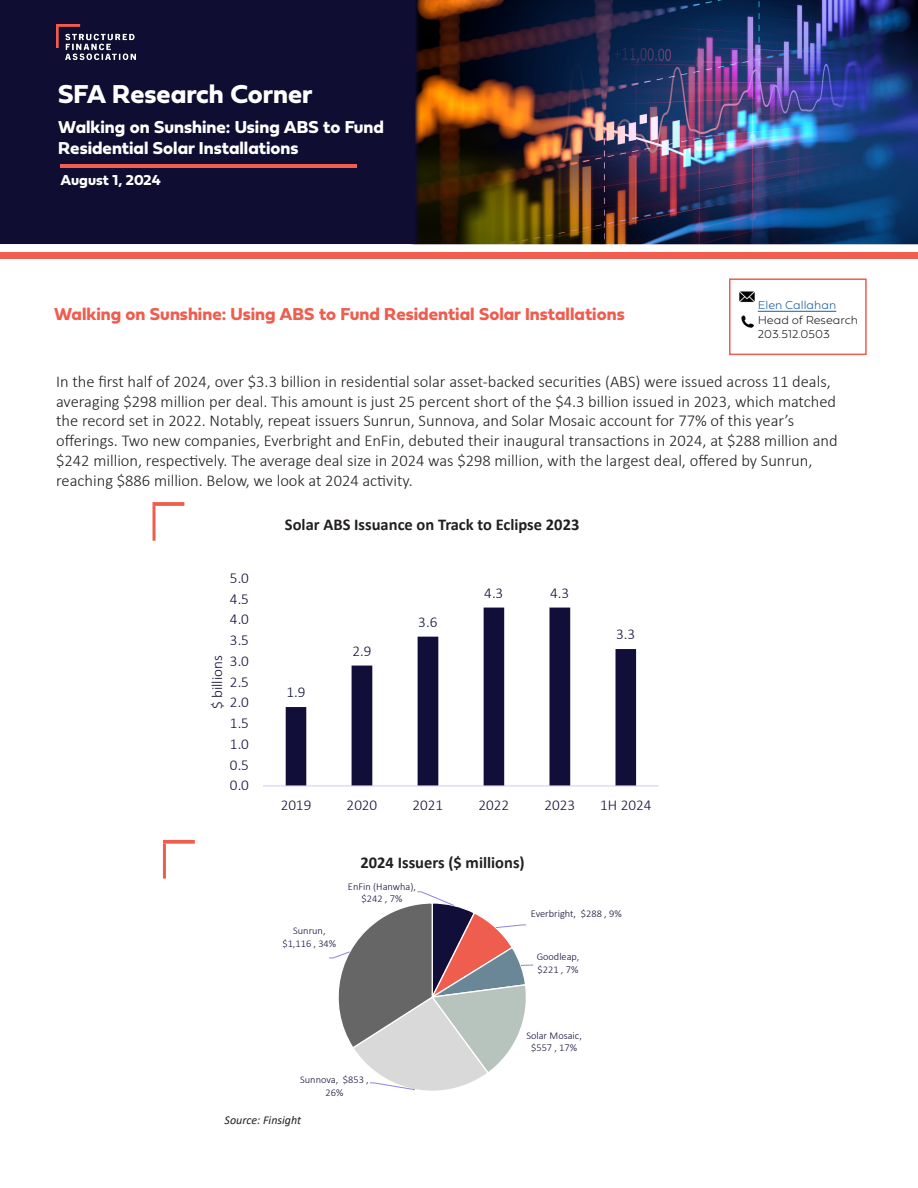
<style>
.page{position:relative;width:918px;height:1188px;background:#fff}
.page>*{position:absolute;margin:0;border:0;box-sizing:border-box;transform-origin:0 0}
.t1{font:27px "Fieldwork Geo Bold";color:#fff}
.t2{font:18px/21.6px "Fieldwork Geo Bold";color:#fff}
.t3{font:18px "Fieldwork Geo Bold";color:#ef5d4e}
.t4{font:300 16.5px/19.8px "Calibri";color:#231f20}
.t5{font:700 16.5px "Calibri";color:#231f20}
.t6{font:300 15.15px "Calibri";color:#110f39}
.t7{font:15px "Fieldwork Geo Bold";color:#fff}
.t8{font:100 12px/14.4px "Fieldwork Geo";color:#231f20}
.t9{font:italic 12px "Calibri";color:#231f20}
.t10{font:100 12px "Fieldwork Geo";color:#175d9e}
.t11{font:300 10.35px/12.6px "Calibri";color:#110f39;text-align:center}
</style>
<div class="page">
<img style="left:421px;top:0;width:497px;height:244px">
<div style="left:0;top:0;width:421px;height:244px;background:#0f0d31;border:2px solid #0f0e30"></div>
<img style="left:56px;top:24px;width:80px;height:36px">
<hr style="left:60px;top:164px;width:297px;height:3px;background:#f15d4e">
<div style="left:0;top:253px;width:918px;height:6px;background:#f15d4e"></div>
<hr style="left:758px;top:311px;width:78px;height:1px;background:#175d9e">
<img style="left:739px;top:291px;width:16px;height:12px">
<svg style="left:741px;top:316px;width:12px;height:12px"></svg>
<div style="left:729px;top:278px;width:138px;height:77px;border:2px solid #ef5d4e"></div>
<svg style="left:153px;top:502px;width:31px;height:4px"></svg>
<div style="left:153px;top:506px;width:3px;height:35px;border:2px solid #ef5d4e"></div>
<svg style="left:163px;top:840px;width:32px;height:4px"></svg>
<div style="left:163px;top:844px;width:3px;height:35px;border:2px solid #ef5d4e"></div>
<svg style="left:286px;top:608px;width:350px;height:177px"></svg>
<hr style="left:263px;top:785px;width:396px;height:1px;background:#cdcbf1">
<svg style="left:329px;top:891px;width:205px;height:200px"></svg>
<p class="t1" style="left:58px;top:73px;width:256px">SFA Research Corner</p>
<p class="t2" style="left:58px;top:115px;width:327px">Walking on Sunshine: Using ABS to Fund<br>Residential Solar Installations</p>
<p class="t7" style="left:60px;top:168px;width:102px">August 1, 2024</p>
<p class="t3" style="left:54px;top:300px;width:572px">Walking on Sunshine: Using ABS to Fund Residential Solar Installations</p>
<p class="t10" style="left:758px;top:296px;width:80px">Elen Callahan</p>
<p class="t8" style="left:758px;top:312px;width:102px">Head of Research<br>203.512.0503</p>
<p class="t4" style="left:56px;top:371px;width:783px">In the first half of 2024, over $3.3 billion in residential solar asset-backed securities (ABS) were issued across 11 deals, averaging $298 million per deal. This amount is just 25 percent short of the $4.3 billion issued in 2023, which matched the record set in 2022. Notably, repeat issuers Sunrun, Sunnova, and Solar Mosaic account for 77% of this year’s offerings. Two new companies, Everbright and EnFin, debuted their inaugural transactions in 2024, at $288 million and $242 million, respectively. The average deal size in 2024 was $298 million, with the largest deal, offered by Sunrun, reaching $886 million. Below, we look at 2024 activity.</p>
<p class="t6" style="left:230px;top:568px;width:21px">5.0</p>
<p class="t6" style="left:230px;top:589px;width:21px">4.5</p>
<p class="t6" style="left:230px;top:610px;width:21px">4.0</p>
<p class="t6" style="left:230px;top:631px;width:21px">3.5</p>
<p class="t6" style="left:230px;top:651px;width:21px">3.0</p>
<p class="t6" style="left:208px;top:709px;width:55px;rotate:-90deg">$ billions</p>
<p class="t6" style="left:230px;top:672px;width:21px">2.5</p>
<p class="t6" style="left:230px;top:693px;width:21px">2.0</p>
<p class="t6" style="left:230px;top:714px;width:21px">1.5</p>
<p class="t6" style="left:230px;top:734px;width:21px">1.0</p>
<p class="t6" style="left:230px;top:755px;width:21px">0.5</p>
<p class="t6" style="left:230px;top:776px;width:21px">0.0</p>
<p class="t5" style="left:285px;top:513px;width:296px">Solar ABS Issuance on Track to Eclipse 2023</p>
<p class="t6" style="left:286px;top:683px;width:21px">1.9</p>
<p class="t6" style="left:352px;top:641px;width:21px">2.9</p>
<p class="t6" style="left:418px;top:612px;width:21px">3.6</p>
<p class="t6" style="left:484px;top:583px;width:21px">4.3</p>
<p class="t6" style="left:550px;top:583px;width:21px">4.3</p>
<p class="t6" style="left:616px;top:625px;width:21px">3.3</p>
<p class="t6" style="left:281px;top:796px;width:32px">2019</p>
<p class="t6" style="left:347px;top:796px;width:32px">2020</p>
<p class="t6" style="left:413px;top:796px;width:32px">2021</p>
<p class="t6" style="left:479px;top:796px;width:32px">2022</p>
<p class="t6" style="left:545px;top:796px;width:32px">2023</p>
<p class="t6" style="left:600px;top:796px;width:53px">1H 2024</p>
<p class="t5" style="left:361px;top:850px;width:166px">2024 Issuers ($ millions)</p>
<p class="t11" style="left:282px;top:925px;width:55px">Sunrun, $1,116 , 34%</p>
<p class="t11" style="left:348px;top:880px;width:70px">EnFin (Hanwha), $242 , 7%</p>
<p class="t11" style="left:300px;top:1073px;width:70px">Sunnova, $853 ,<br>26%</p>
<p class="t11" style="left:531px;top:907px;width:92px">Everbright, $288 , 9%</p>
<p class="t11" style="left:537px;top:950px;width:44px;text-align:left">Goodleap, $221 , 7%</p>
<p class="t11" style="left:526px;top:1029px;width:57px">Solar Mosaic, $557 , 17%</p>
<p class="t9" style="left:225px;top:1112px;width:78px">Source: Finsight</p>
</div>
